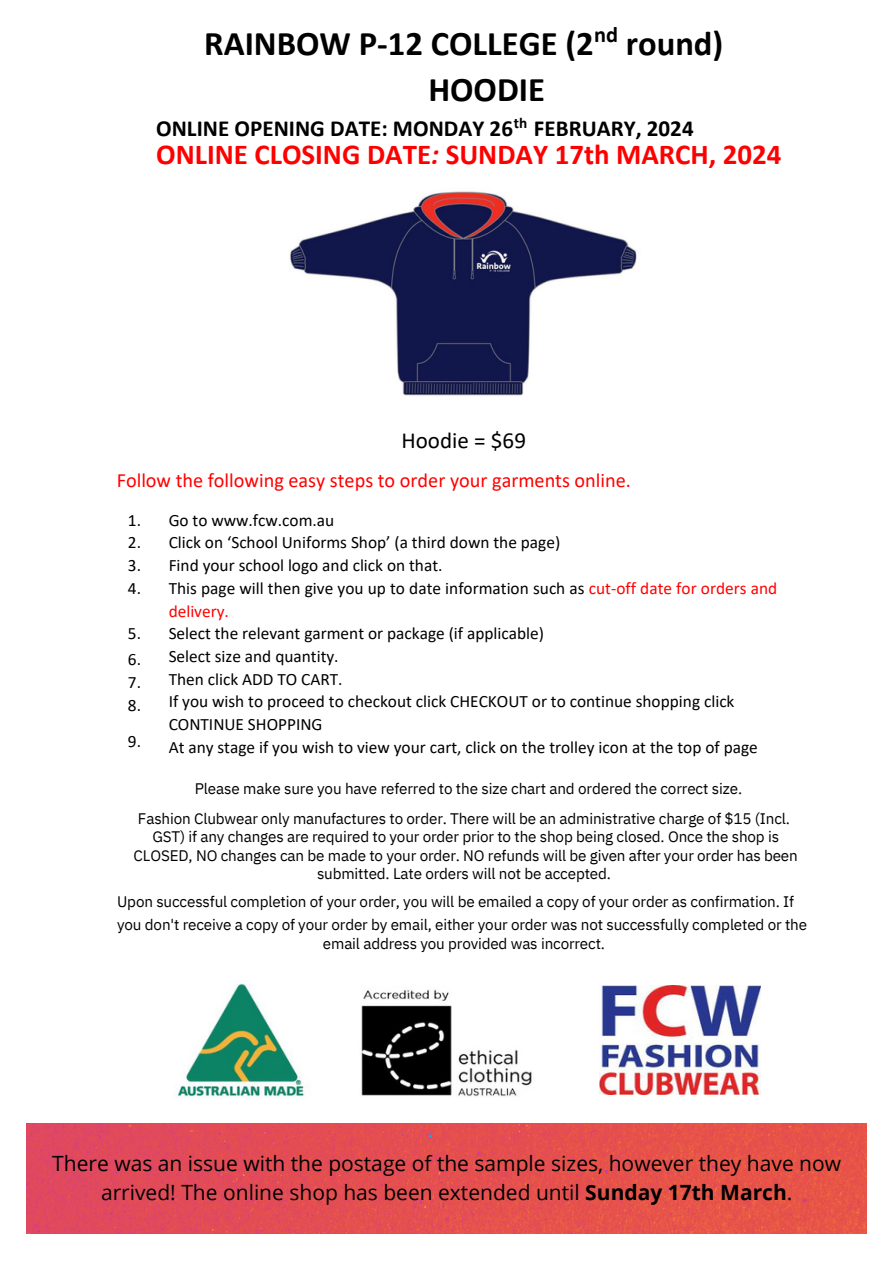
<style>
.page{position:relative;width:893px;height:1264px;background:#fff}
.page>*{position:absolute;margin:0;border:0;box-sizing:border-box;transform-origin:0 0}
.t1{font:700 34.65px/46.2px "Calibri";color:#000}
.t2{font:700 28.95px "Calibri";color:#f00}
.t3{font:700 23.1px "Calibri";color:#000}
.t4{font:23.1px "Calibri";color:#000}
.t5{font:700 22.35px "Calibri";color:#000}
.t6{font:21px/29.2px "Open Sans";color:#000;text-align:center}
.t7{font:20.25px "Calibri";color:#f00}
.t8{font:17.25px/22.8px "Calibri";color:#000}
.t9{font:15.3px/18.5px "IBM Plex Sans";letter-spacing:-.01em;color:#000;text-align:center}
.t10{font:700 15.3px "Calibri";color:#000}
.s1{font-style:italic}
.s2{color:#f00}
.s3{font-weight:700}
</style>
<div class="page">
<img style="left:174px;top:980px;width:132px;height:118px">
<img style="left:599px;top:985px;width:161px;height:109px">
<img style="left:361px;top:989px;width:171px;height:108px">
<img style="left:290px;top:191px;width:347px;height:205px">
<img style="left:27px;top:1123px;width:839px;height:109px">
<h5 class="t5" style="left:594px;top:25px;width:25px">nd</h5>
<p class="t1" style="left:428px;top:23px;width:167px;text-indent:-224px">RAINBOW P-12 COLLEGE (2<br>HOODIE</p>
<p class="t10" style="left:514px;top:116px;width:15px">th</p>
<h6 class="t1" style="left:625px;top:23px;width:99px">round)</h6>
<h2 class="t3" style="left:156px;top:118px;width:539px">ONLINE OPENING DATE: MONDAY 26 FEBRUARY, 2024</h2>
<p class="t2" style="left:156px;top:142px;width:626px">ONLINE CLOSING DATE<span class="s1">:</span> SUNDAY 17th MARCH, 2024</p>
<p class="t4" style="left:401px;top:430px;width:126px">Hoodie = $69</p>
<p class="t7" style="left:117px;top:472px;width:516px">Follow the following easy steps to order your garments online.</p>
<p class="t8" style="left:128px;top:510px;width:15px;text-align:justify">1.<br>2.<br>3.<br>4.</p>
<p class="t8" style="left:128px;top:623px;width:15px">5.</p>
<p class="t8" style="left:128px;top:649px;width:15px">6.</p>
<p class="t8" style="left:128px;top:672px;width:15px">7.</p>
<p class="t8" style="left:128px;top:695px;width:15px">8.</p>
<p class="t8" style="left:128px;top:731px;width:15px">9.</p>
<p class="t8" style="left:169px;top:510px;width:167px">Go to www.fcw.com.au</p>
<p class="t8" style="left:169px;top:532px;width:393px">Click on ‘School Uniforms Shop’ (a third down the page)</p>
<p class="t8" style="left:169px;top:555px;width:275px">Find your school logo and click on that.</p>
<p class="t8" style="left:169px;top:578px;width:610px">This page will then give you up to date information such as <span class="s2">cut-off date for orders and delivery.</span></p>
<p class="t8" style="left:169px;top:623px;width:377px">Select the relevant garment or package (if applicable)</p>
<p class="t8" style="left:169px;top:646px;width:171px">Select size and quantity.</p>
<p class="t8" style="left:169px;top:669px;width:175px">Then click ADD TO CART.</p>
<p class="t8" style="left:169px;top:691px;width:567px">If you wish to proceed to checkout click CHECKOUT or to continue shopping click<br>CONTINUE SHOPPING</p>
<p class="t8" style="left:169px;top:737px;width:590px">At any stage if you wish to view your cart, click on the trolley icon at the top of page</p>
<p class="t9" style="left:195px;top:778px;width:548px">Please make sure you have referred to the size chart and ordered the correct size.</p>
<p class="t9" style="left:138px;top:809px;width:653px">Fashion Clubwear only manufactures to order. There will be an administrative charge of $15 (Incl.</p>
<p class="t9" style="left:134px;top:827px;width:665px">GST) if any changes are required to your order prior to the shop being closed. Once the shop is<br>CLOSED, NO changes can be made to your order. NO refunds will be given after your order has been submitted. Late orders will not be accepted.</p>
<p class="t9" style="left:117px;top:892px;width:678px">Upon successful completion of your order, you will be emailed a copy of your order as confirmation. If</p>
<p class="t9" style="left:117px;top:915px;width:691px">you don't receive a copy of your order by email, either your order was not successfully completed or the</p>
<p class="t9" style="left:323px;top:933px;width:283px">email address you provided was incorrect.</p>
<p class="t6" style="left:52px;top:1147px;width:790px">There was an issue with the postage of the sample sizes, however they have now arrived! The online shop has been extended until <span class="s3">Sunday 17th March</span>.</p>
</div>
